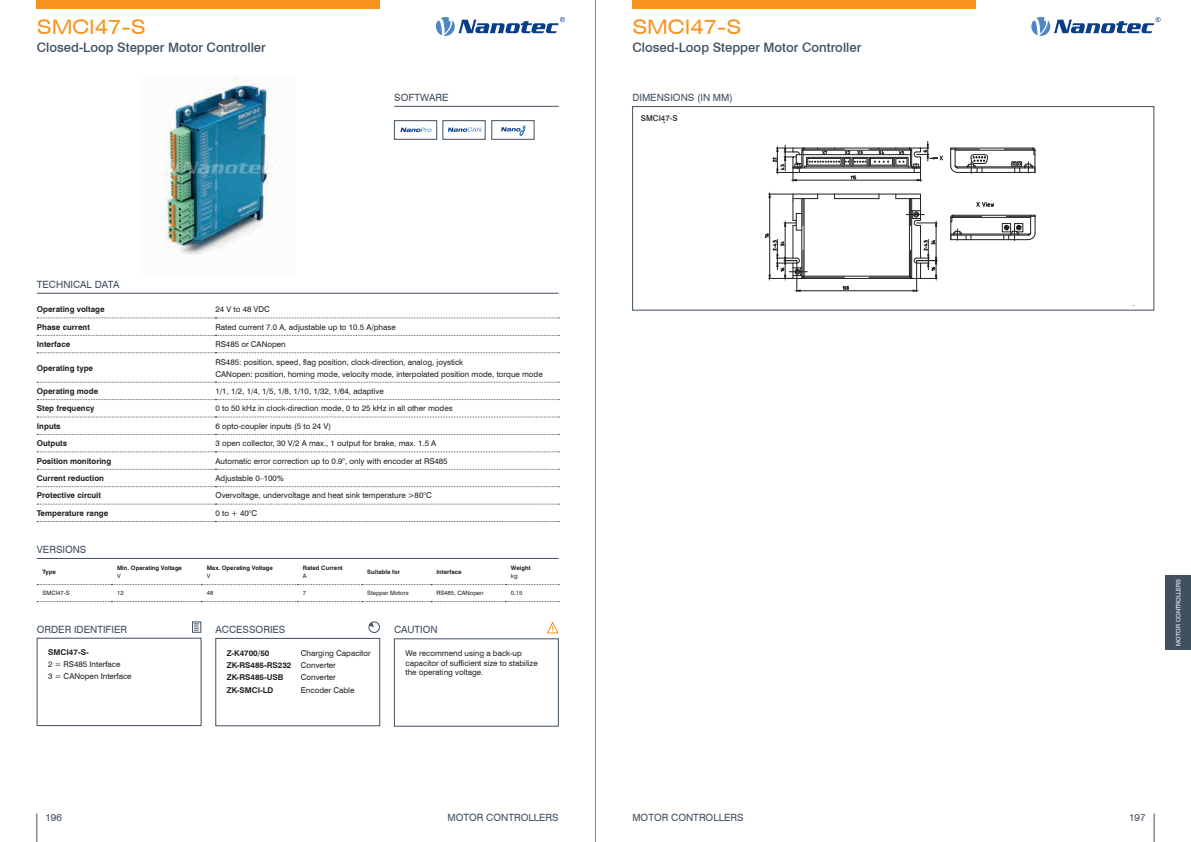
<style>
.page{position:relative;width:1191px;height:842px;background:#fff}
.page>*{position:absolute;margin:0;border:0;box-sizing:border-box;transform-origin:0 0}
.t1{font:expanded 20px "Swiss 721 BT";color:#f7931d}
.t2{font:500 13px "Swiss 721 BT";color:#41505f}
.t3{font:10px "Swiss 721 BT";color:#41505f}
.t4{font:8px/12px "Swiss 721 BT";color:#231f20}
.t5{font:700 8px "Swiss 721 BT";color:#231f20}
.t6{font:500 8px "Swiss 721 BT";color:#231f20}
.t7{font:700 6px "Swiss 721 BT";color:#231f20}
.t8{font:6px "Swiss 721 BT";color:#231f20}
.t9{font:6px "Swiss 721 BT";color:#fff}
.s1{font-weight:700}
</style>
<div class="page">
<svg style="left:1153px;top:814px;width:1px;height:28px"></svg>
<svg style="left:37px;top:814px;width:1px;height:28px"></svg>
<div style="left:37px;top:0;width:343px;height:9px;background:#f7931d"></div>
<svg style="left:436px;top:17px;width:129px;height:19px"></svg>
<div style="left:632px;top:0;width:343px;height:9px;background:#f7931d"></div>
<svg style="left:1031px;top:17px;width:129px;height:19px"></svg>
<div style="left:1165px;top:575px;width:26px;height:75px;background:#41505f"></div>
<svg style="left:400px;top:128px;width:31px;height:4px"></svg>
<div style="left:394px;top:120px;width:43px;height:20px;border:1px solid #41505f"></div>
<svg style="left:448px;top:127px;width:33px;height:5px"></svg>
<div style="left:442px;top:120px;width:43px;height:20px;border:1px solid #41505f"></div>
<svg style="left:501px;top:126px;width:24px;height:10px"></svg>
<div style="left:491px;top:120px;width:43px;height:20px;border:1px solid #41505f"></div>
<hr style="left:394px;top:106px;width:165px;height:1px;background:#41505f">
<svg style="left:37px;top:335px;width:522px;height:1px"></svg>
<svg style="left:37px;top:382px;width:522px;height:1px"></svg>
<svg style="left:37px;top:417px;width:522px;height:1px"></svg>
<svg style="left:37px;top:452px;width:522px;height:1px"></svg>
<svg style="left:37px;top:486px;width:522px;height:1px"></svg>
<svg style="left:37px;top:521px;width:522px;height:1px"></svg>
<svg style="left:37px;top:318px;width:522px;height:1px"></svg>
<svg style="left:37px;top:352px;width:522px;height:1px"></svg>
<svg style="left:37px;top:399px;width:522px;height:1px"></svg>
<svg style="left:37px;top:434px;width:522px;height:1px"></svg>
<svg style="left:37px;top:469px;width:522px;height:1px"></svg>
<svg style="left:37px;top:504px;width:522px;height:1px"></svg>
<hr style="left:37px;top:293px;width:521px;height:1px;background:#41505f">
<svg style="left:546px;top:621px;width:13px;height:13px"></svg>
<div style="left:215px;top:638px;width:165px;height:88px;border:1px solid #41505f"></div>
<div style="left:368px;top:621px;width:12px;height:12px;border:1px solid #41505f;border-radius:50%"></div>
<svg style="left:369px;top:622px;width:5px;height:5px"></svg>
<div style="left:37px;top:638px;width:164px;height:88px;border:1px solid #41505f"></div>
<div style="left:192px;top:621px;width:9px;height:12px;border:1px solid #41505f"></div>
<svg style="left:194px;top:623px;width:5px;height:8px"></svg>
<svg style="left:37px;top:584px;width:522px;height:1px"></svg>
<svg style="left:37px;top:601px;width:522px;height:1px"></svg>
<hr style="left:37px;top:558px;width:521px;height:1px;background:#41505f">
<hr style="left:957px;top:168px;width:78px;height:1px;background:#231f20">
<hr style="left:957px;top:172px;width:78px;height:1px;background:#231f20">
<hr style="left:955px;top:150px;width:78px;height:1px;background:#231f20">
<hr style="left:955px;top:148px;width:77px;height:1px;background:#231f20">
<hr style="left:956px;top:167px;width:79px;height:1px;background:#231f20">
<svg style="left:950px;top:147px;width:38px;height:26px"></svg>
<svg style="left:1004px;top:147px;width:31px;height:25px"></svg>
<svg style="left:950px;top:214px;width:85px;height:26px"></svg>
<svg style="left:976px;top:202px;width:18px;height:5px"></svg>
<svg style="left:773px;top:141px;width:170px;height:40px"></svg>
<hr style="left:796px;top:261px;width:1px;height:31px;background:#231f20">
<hr style="left:916px;top:261px;width:1px;height:31px;background:#231f20">
<hr style="left:800px;top:291px;width:113px;height:1px;background:#231f20">
<svg style="left:842px;top:286px;width:7px;height:4px"></svg>
<svg style="left:765px;top:193px;width:172px;height:86px"></svg>
<div style="left:632px;top:106px;width:522px;height:204px;border:1px solid #41505f"></div>
<img style="left:164px;top:77px;width:105px;height:178px">
<img style="left:164px;top:155px;width:109px;height:29px">
<hr style="left:595px;top:0;width:1px;height:842px;background:#7c8997">
<h1 class="t1" style="left:37px;top:15px;width:110px">SMCI47-S</h1>
<h2 class="t2" style="left:37px;top:40px;width:230px">Closed-Loop Stepper Motor Controller</h2>
<p class="t3" style="left:394px;top:92px;width:56px">SOFTWARE</p>
<h1 class="t1" style="left:632px;top:15px;width:110px">SMCI47-S</h1>
<h2 class="t2" style="left:632px;top:40px;width:230px">Closed-Loop Stepper Motor Controller</h2>
<p class="t3" style="left:632px;top:92px;width:102px">DIMENSIONS (IN MM)</p>
<p class="t6" style="left:641px;top:113px;width:38px">SMCI47-S</p>
<p class="t3" style="left:37px;top:279px;width:84px">TECHNICAL DATA</p>
<p class="t5" style="left:37px;top:305px;width:69px">Operating voltage</p>
<p class="t4" style="left:215px;top:303px;width:56px">24 V to 48 VDC</p>
<p class="t5" style="left:37px;top:322px;width:55px">Phase current</p>
<p class="t4" style="left:215px;top:321px;width:182px">Rated current 7.0 A, adjustable up to 10.5 A/phase</p>
<p class="t5" style="left:37px;top:339px;width:35px">Interface</p>
<p class="t4" style="left:215px;top:338px;width:72px">RS485 or CANopen</p>
<p class="t5" style="left:37px;top:363px;width:58px">Operating type</p>
<p class="t4" style="left:215px;top:356px;width:329px">RS485: position, speed, flag position, clock-direction, analog, joystick<br>CANopen: position, homing mode, velocity mode, interpolated position mode, torque mode</p>
<p class="t5" style="left:37px;top:386px;width:63px">Operating mode</p>
<p class="t4" style="left:215px;top:385px;width:170px">1/1, 1/2, 1/4, 1/5, 1/8, 1/10, 1/32, 1/64, adaptive</p>
<p class="t5" style="left:37px;top:404px;width:59px">Step frequency</p>
<p class="t4" style="left:215px;top:402px;width:239px">0 to 50 kHz in clock-direction mode, 0 to 25 kHz in all other modes</p>
<p class="t5" style="left:37px;top:421px;width:25px">Inputs</p>
<p class="t4" style="left:215px;top:420px;width:117px">6 opto-coupler inputs (5 to 24 V)</p>
<p class="t5" style="left:37px;top:438px;width:32px">Outputs</p>
<p class="t4" style="left:215px;top:437px;width:222px">3 open collector, 30 V/2 A max., 1 output for brake, max. 1.5 A</p>
<p class="t5" style="left:37px;top:456px;width:76px">Position monitoring</p>
<p class="t4" style="left:215px;top:455px;width:234px">Automatic error correction up to 0.9°, only with encoder at RS485</p>
<p class="t5" style="left:37px;top:473px;width:69px">Current reduction</p>
<p class="t4" style="left:215px;top:472px;width:70px">Adjustable 0–100%</p>
<p class="t5" style="left:37px;top:491px;width:66px">Protective circuit</p>
<p class="t4" style="left:215px;top:489px;width:218px">Overvoltage, undervoltage and heat sink temperature &gt;80°C</p>
<p class="t5" style="left:37px;top:508px;width:73px">Temperature range</p>
<p class="t4" style="left:215px;top:507px;width:43px">0 to + 40°C</p>
<p class="t3" style="left:37px;top:543px;width:51px">VERSIONS</p>
<p class="t7" style="left:43px;top:568px;width:15px">Type</p>
<p class="t7" style="left:117px;top:565px;width:66px">Min. Operating Voltage</p>
<p class="t8" style="left:117px;top:572px;width:5px">V</p>
<p class="t7" style="left:207px;top:565px;width:68px">Max. Operating Voltage</p>
<p class="t8" style="left:207px;top:572px;width:5px">V</p>
<p class="t7" style="left:303px;top:565px;width:41px">Rated Current</p>
<p class="t8" style="left:303px;top:572px;width:5px">A</p>
<p class="t7" style="left:367px;top:568px;width:34px">Suitable for</p>
<p class="t7" style="left:436px;top:568px;width:27px">Interface</p>
<p class="t7" style="left:511px;top:565px;width:21px">Weight</p>
<p class="t8" style="left:511px;top:572px;width:8px">kg</p>
<p class="t8" style="left:43px;top:590px;width:29px">SMCI47-S</p>
<p class="t8" style="left:117px;top:590px;width:8px">12</p>
<p class="t8" style="left:207px;top:590px;width:8px">48</p>
<p class="t8" style="left:303px;top:590px;width:5px">7</p>
<p class="t8" style="left:367px;top:590px;width:43px">Stepper Motors</p>
<p class="t8" style="left:436px;top:590px;width:49px">RS485, CANopen</p>
<p class="t8" style="left:511px;top:590px;width:13px">0.15</p>
<p class="t3" style="left:37px;top:623px;width:92px">ORDER IDENTIFIER</p>
<p class="t5" style="left:48px;top:648px;width:42px">SMCI47-S-</p>
<p class="t4" style="left:48px;top:658px;width:85px">2 = RS485 Interface<br>3 = CANopen Interface</p>
<p class="t3" style="left:215px;top:623px;width:71px">ACCESSORIES</p>
<p class="t5" style="left:227px;top:648px;width:44px">Z-K4700/50</p>
<p class="t4" style="left:227px;top:646px;width:145px;line-height:12.4px;text-indent:74px">Charging Capacitor<br><span class="s1">ZK-RS485-RS232</span> Converter<br><span class="s1">ZK-RS485-USB</span></p>
<p class="t4" style="left:301px;top:671px;width:37px">Converter</p>
<p class="t5" style="left:227px;top:685px;width:48px">ZK-SMCI-LD</p>
<p class="t4" style="left:301px;top:684px;width:55px">Encoder Cable</p>
<p class="t3" style="left:394px;top:624px;width:45px">CAUTION</p>
<p class="t4" style="left:405px;top:648px;width:134px;line-height:9.6px">We recommend using a back-up capacitor of sufficient size to stabilize the operating voltage.</p>
<p class="t9" style="left:1174px;top:646px;width:68px;rotate:-90deg">MOTOR CONTROLLERS</p>
<p class="t3" style="left:447px;top:811px;width:113px">MOTOR CONTROLLERS</p>
<p class="t3" style="left:632px;top:812px;width:113px">MOTOR CONTROLLERS</p>
<p class="t3" style="left:45px;top:811px;width:18px">196</p>
<p class="t3" style="left:1129px;top:811px;width:18px">197</p>
</div>
